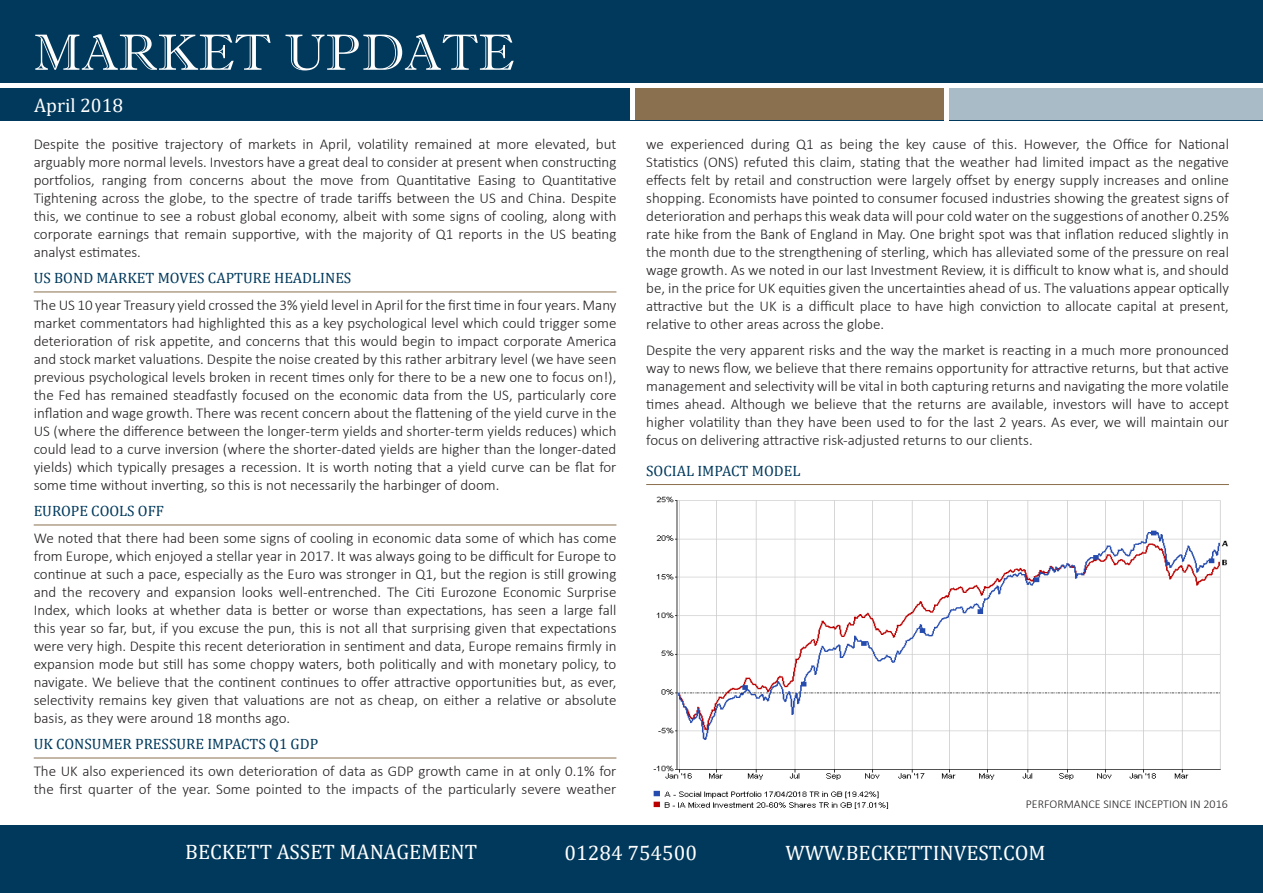
<style>
.page{position:relative;width:1263px;height:893px;background:#fff}
.page>*{position:absolute;margin:0;border:0;box-sizing:border-box;transform-origin:0 0}
.t1{font:51px "Imprint MT Shadow";color:#fff}
.t2{font:21px "Cambria";color:#fff}
.t3{font:19.5px "Cambria";color:#fff}
.Front_page_main_text{font:300 15px/18px "Calibri";color:#231f20;text-align:justify}
.t4{font:15px "Cambria";color:#00395c}
.Front_page_main_text-2{font:300 12px "Calibri";color:#231f20}
.t5{font:7.65px "Arial";color:#000;scale:1.17 1}
</style>
<div class="page">
<hr style="left:34px;top:292px;width:582px;height:1px;background:#8a704e">
<hr style="left:34px;top:525px;width:582px;height:1px;background:#8a704e">
<hr style="left:34px;top:758px;width:582px;height:1px;background:#8a704e">
<div style="left:0;top:825px;width:1263px;height:68px;background:#00395c"></div>
<hr style="left:646px;top:484px;width:583px;height:1px;background:#8a704e">
<div style="left:0;top:0;width:1263px;height:120px;background:#00395c"></div>
<div style="left:634px;top:85px;width:310px;height:35px;background:#8a704e"></div>
<div style="left:630px;top:87px;width:5px;height:33px;background:#fff"></div>
<div style="left:0;top:83px;width:1263px;height:5px;background:#fff"></div>
<div style="left:944px;top:87px;width:5px;height:34px;background:#fff"></div>
<div style="left:949px;top:87px;width:314px;height:33px;background:#a8bbc7"></div>
<img style="left:653px;top:496px;width:575px;height:313px">
<p class="t1" style="left:34px;top:22px;width:482px">MARKET UPDATE</p>
<p class="t3" style="left:34px;top:93px;width:91px">April 2018</p>
<p class="Front_page_main_text" style="left:34px;top:135px;width:584px">Despite the positive trajectory of markets in April, volatility remained at more elevated, but arguably more normal levels. Investors have a great deal to consider at present when constructing portfolios, ranging from concerns about the move from Quantitative Easing to Quantitative Tightening across the globe, to the spectre of trade tariffs between the US and China. Despite this, we continue to see a robust global economy, albeit with some signs of cooling, along with corporate earnings that remain supportive, with the majority of Q1 reports in the US beating analyst estimates.</p>
<h2 class="t4" style="left:34px;top:269px;width:319px">US BOND MARKET MOVES CAPTURE HEADLINES</h2>
<p class="Front_page_main_text" style="left:34px;top:296px;width:584px">The US 10 year Treasury yield crossed the 3% yield level in April for the first time in four years. Many market commentators had highlighted this as a key psychological level which could trigger some deterioration of risk appetite, and concerns that this would begin to impact corporate America and stock market valuations. Despite the noise created by this rather arbitrary level (we have seen previous psychological levels broken in recent times only for there to be a new one to focus on!), the Fed has remained steadfastly focused on the economic data from the US, particularly core inflation and wage growth. There was recent concern about the flattening of the yield curve in the US (where the difference between the longer-term yields and shorter-term yields reduces) which could lead to a curve inversion (where the shorter-dated yields are higher than the longer-dated yields) which typically presages a recession. It is worth noting that a yield curve can be flat for some time without inverting, so this is not necessarily the harbinger of doom.</p>
<h2 class="t4" style="left:34px;top:502px;width:132px">EUROPE COOLS OFF</h2>
<p class="Front_page_main_text" style="left:34px;top:529px;width:584px">We noted that there had been some signs of cooling in economic data some of which has come from Europe, which enjoyed a stellar year in 2017. It was always going to be difficult for Europe to continue at such a pace, especially as the Euro was stronger in Q1, but the region is still growing and the recovery and expansion looks well-entrenched. The Citi Eurozone Economic Surprise Index, which looks at whether data is better or worse than expectations, has seen a large fall this year so far, but, if you excuse the pun, this is not all that surprising given that expectations were very high. Despite this recent deterioration in sentiment and data, Europe remains firmly in expansion mode but still has some choppy waters, both politically and with monetary policy, to navigate. We believe that the continent continues to offer attractive opportunities but, as ever, selectivity remains key given that valuations are not as cheap, on either a relative or absolute basis, as they were around 18 months ago.</p>
<h2 class="t4" style="left:34px;top:735px;width:286px">UK CONSUMER PRESSURE IMPACTS Q1 GDP</h2>
<p class="Front_page_main_text" style="left:34px;top:762px;width:584px">The UK also experienced its own deterioration of data as GDP growth came in at only 0.1% for the first quarter of the year. Some pointed to the impacts of the particularly severe weather</p>
<p class="Front_page_main_text" style="left:646px;top:135px;width:584px">we experienced during Q1 as being the key cause of this. However, the Office for National Statistics (ONS) refuted this claim, stating that the weather had limited impact as the negative effects felt by retail and construction were largely offset by energy supply increases and online shopping. Economists have pointed to consumer focused industries showing the greatest signs of deterioration and perhaps this weak data will pour cold water on the suggestions of another 0.25% rate hike from the Bank of England in May. One bright spot was that inflation reduced slightly in the month due to the strengthening of sterling, which has alleviated some of the pressure on real wage growth. As we noted in our last Investment Review, it is difficult to know what is, and should be, in the price for UK equities given the uncertainties ahead of us. The valuations appear optically attractive but the UK is a difficult place to have high conviction to allocate capital at present, relative to other areas across the globe.</p>
<p class="Front_page_main_text" style="left:646px;top:341px;width:584px">Despite the very apparent risks and the way the market is reacting in a much more pronounced way to news flow, we believe that there remains opportunity for attractive returns, but that active management and selectivity will be vital in both capturing returns and navigating the more volatile times ahead. Although we believe that the returns are available, investors will have to accept higher volatility than they have been used to for the last 2 years. As ever, we will maintain our focus on delivering attractive risk-adjusted returns to our clients.</p>
<p class="t5" style="left:886px;top:422px;width:82px">Performance Line Chart</p>
<h2 class="t4" style="left:646px;top:462px;width:156px">SOCIAL IMPACT MODEL</h2>
<p class="Front_page_main_text-2" style="left:1026px;top:797px;width:204px">PERFORMANCE SINCE INCEPTION IN 2016</p>
<p class="t2" style="left:185px;top:839px;width:294px">BECKETT ASSET MANAGEMENT</p>
<p class="t2" style="left:565px;top:840px;width:134px">01284 754500</p>
<p class="t2" style="left:785px;top:840px;width:262px">WWW.BECKETTINVEST.COM</p>
</div>
